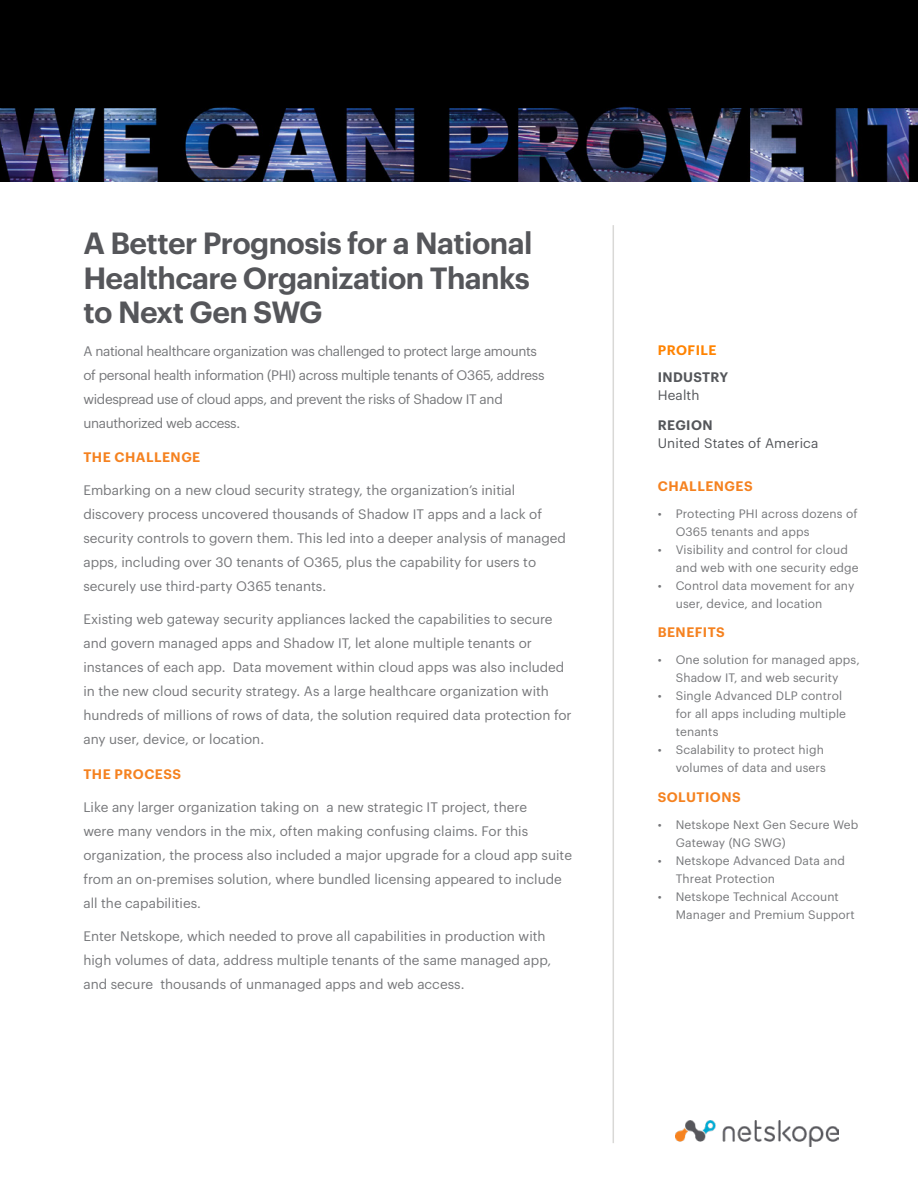
<style>
.page{position:relative;width:918px;height:1188px;background:#fff}
.page>*{position:absolute;margin:0;border:0;box-sizing:border-box;transform-origin:0 0}
.t1{font:600 30px/34.5px "Graphik";letter-spacing:-.02em;color:#55565a;text-align:justify}
.t2{font:13.5px/24px "Graphik";color:#76777a}
.t3{font:13.5px/24px "Graphik";letter-spacing:-.025em;color:#76777a}
.t4{font:600 13.5px "Graphik";letter-spacing:.035em;color:#f58220}
.t5{font:13.5px "Graphik";letter-spacing:.01em;color:#54565a}
.t6{font:600 13.5px "Graphik";letter-spacing:.025em;color:#54565a}
.t7{font:600 13.5px "Graphik";letter-spacing:.035em;color:#ff8300}
.t8{font:12px/18px "Graphik";letter-spacing:.01em;color:#76777a}
</style>
<div class="page">
<img style="left:0;top:0;width:918px;height:182px">
<hr style="left:613px;top:225px;width:1px;height:918px;background:#d9d8d6">
<img style="left:675px;top:1120px;width:163px;height:26px">
<h1 class="t1" style="left:83px;top:223px;width:451px">A Better Prognosis for a National Healthcare Organization Thanks to Next Gen SWG</h1>
<p class="t3" style="left:83px;top:338px;width:463px">A national healthcare organization was challenged to protect large amounts of personal health information (PHI) across multiple tenants of O365, address widespread use of cloud apps, and prevent the risks of Shadow IT and unauthorized web access.</p>
<p class="t4" style="left:83px;top:447px;width:118px">THE CHALLENGE</p>
<p class="t2" style="left:83px;top:477px;width:484px">Embarking on a new cloud security strategy, the organization’s initial discovery process uncovered thousands of Shadow IT apps and a lack of security controls to govern them. This led into a deeper analysis of managed apps, including over 30 tenants of O365, plus the capability for users to securely use third-party O365 tenants.</p>
<p class="t2" style="left:83px;top:606px;width:490px">Existing web gateway security appliances lacked the capabilities to secure and govern managed apps and Shadow IT, let alone multiple tenants or instances of each app. Data movement within cloud apps was also included in the new cloud security strategy. As a large healthcare organization with hundreds of millions of rows of data, the solution required data protection for any user, device, or location.</p>
<p class="t4" style="left:83px;top:763px;width:99px">THE PROCESS</p>
<p class="t2" style="left:83px;top:794px;width:490px">Like any larger organization taking on a new strategic IT project, there<br>were many vendors in the mix, often making confusing claims. For this organization, the process also included a major upgrade for a cloud app suite from an on-premises solution, where bundled licensing appeared to include all the capabilities.</p>
<p class="t2" style="left:83px;top:923px;width:469px">Enter Netskope, which needed to prove all capabilities in production with high volumes of data, address multiple tenants of the same managed app, and secure thousands of unmanaged apps and web access.</p>
<p class="t7" style="left:658px;top:339px;width:60px">PROFILE</p>
<p class="t6" style="left:658px;top:366px;width:72px">INDUSTRY</p>
<p class="t5" style="left:658px;top:385px;width:43px">Health</p>
<p class="t6" style="left:658px;top:414px;width:56px">REGION</p>
<p class="t5" style="left:658px;top:433px;width:162px">United States of America</p>
<p class="t4" style="left:658px;top:476px;width:96px">CHALLENGES</p>
<p class="t8" style="left:676px;top:503px;width:183px;text-indent:-18px">• Protecting PHI across dozens of<br>O365 tenants and apps</p>
<p class="t8" style="left:676px;top:539px;width:184px;text-indent:-18px">• Visibility and control for cloud and web with one security edge</p>
<p class="t8" style="left:676px;top:575px;width:180px;text-indent:-18px">• Control data movement for any user, device, and location</p>
<p class="t4" style="left:658px;top:622px;width:69px">BENEFITS</p>
<p class="t8" style="left:658px;top:650px;width:204px;text-align:center">• One solution for managed apps,<br>Shadow IT, and web security</p>
<p class="t8" style="left:676px;top:686px;width:172px;text-indent:-18px">• Single Advanced DLP control for all apps including multiple tenants</p>
<p class="t8" style="left:658px;top:740px;width:170px;text-align:right">• Scalability to protect high volumes of data and users</p>
<p class="t4" style="left:658px;top:787px;width:84px">SOLUTIONS</p>
<p class="t8" style="left:676px;top:815px;width:184px;text-indent:-18px">• Netskope Next Gen Secure Web<br>Gateway (NG SWG)</p>
<p class="t8" style="left:676px;top:851px;width:171px;text-indent:-18px">• Netskope Advanced Data and<br>Threat Protection</p>
<p class="t8" style="left:676px;top:887px;width:180px;text-indent:-18px">• Netskope Technical Account<br>Manager and Premium Support</p>
</div>
